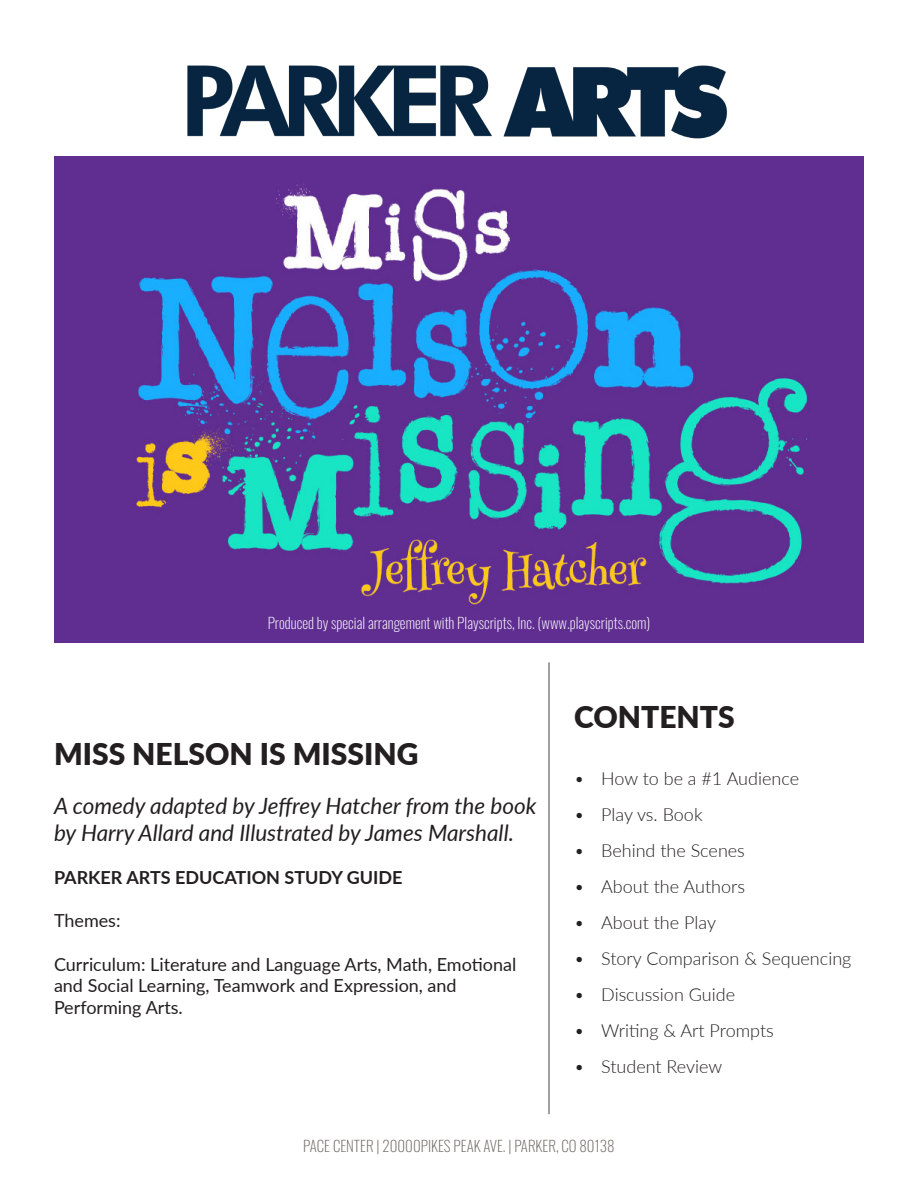
<style>
.page{position:relative;width:918px;height:1188px;background:#fff}
.page>*{position:absolute;margin:0;border:0;box-sizing:border-box;transform-origin:0 0}
.t1{font:900 30px "Lato";color:#231f20}
.t2{font:italic 22.5px/27px "Lato";color:#231f20}
.t3{font:300 18px "Lato";color:#231f20}
.t4{font:18px/21.6px "Lato";color:#231f20}
.t5{font:700 18px "Lato";color:#231f20}
.t6{font:200 15px "Oswald";color:#fff}
.t7{font:200 15px "Oswald";color:#6b6360}
</style>
<div class="page">
<img style="left:187px;top:65px;width:540px;height:74px">
<img style="left:54px;top:157px;width:810px;height:486px">
<hr style="left:548px;top:662px;width:2px;height:452px;background:#808285">
<p class="t6" style="left:268px;top:610px;width:384px">Produced by special arrangement with Playscripts, Inc. (www.playscripts.com)</p>
<p class="t1" style="left:54px;top:732px;width:366px">MISS NELSON IS MISSING</p>
<p class="t2" style="left:54px;top:791px;width:484px">A comedy adapted by Jeffrey Hatcher from the book by Harry Allard and Illustrated by James Marshall.</p>
<p class="t5" style="left:54px;top:864px;width:350px">PARKER ARTS EDUCATION STUDY GUIDE</p>
<p class="t4" style="left:54px;top:909px;width:68px">Themes:</p>
<p class="t4" style="left:54px;top:952px;width:464px">Curriculum: Literature and Language Arts, Math, Emotional and Social Learning, Teamwork and Expression, and<br>Performing Arts.</p>
<p class="t1" style="left:574px;top:694px;width:162px">CONTENTS</p>
<p class="t3" style="left:574px;top:766px;width:226px">• How to be a #1 Audience</p>
<p class="t3" style="left:574px;top:802px;width:130px">• Play vs. Book</p>
<p class="t3" style="left:574px;top:838px;width:172px">• Behind the Scenes</p>
<p class="t3" style="left:574px;top:874px;width:172px">• About the Authors</p>
<p class="t3" style="left:574px;top:910px;width:143px">• About the Play</p>
<p class="t3" style="left:574px;top:946px;width:279px">• Story Comparison &amp; Sequencing</p>
<p class="t3" style="left:574px;top:982px;width:162px">• Discussion Guide</p>
<p class="t3" style="left:574px;top:1018px;width:201px">• Writing &amp; Art Prompts</p>
<p class="t3" style="left:574px;top:1054px;width:150px">• Student Review</p>
<p class="t7" style="left:303px;top:1132px;width:313px">PACE CENTER | 20000PIKES PEAK AVE. | PARKER, CO 80138</p>
</div>
